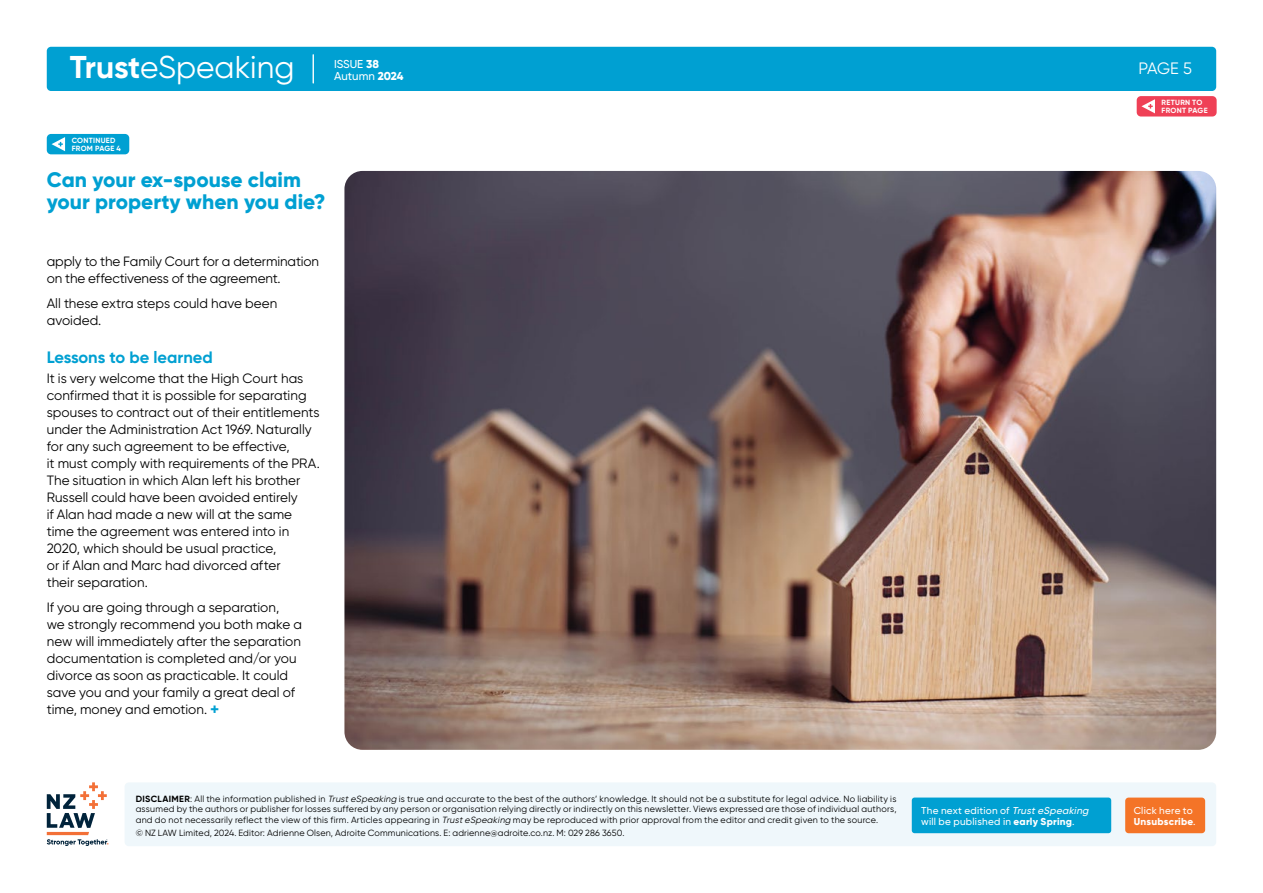
<style>
.page{position:relative;width:1263px;height:893px;background:#fff}
.page>*{position:absolute;margin:0;border:0;box-sizing:border-box;transform-origin:0 0}
.t1{font:31.5px "Gilroy";color:#fff}
.t2{font:800 21px/22.5px "Gilroy";color:#00a0d2}
.t3{font:700 16.5px "Gilroy";color:#00a0d2}
.t4{font:16.5px "Gilroy";color:#fff}
.t5{font:13.5px/17px "Gilroy";color:#000}
.t6{font:500 11.4px/12.5px "Gilroy";color:#fff}
.t7{font:500 10.05px/10.9px "Gilroy";letter-spacing:.025em;color:#fff}
.t8{font:9px/10.5px "Gilroy";letter-spacing:.015em;color:#000;text-align:justify}
.t9{font:700 7.5px/7.5px "Gilroy";letter-spacing:.035em;color:#fff}
.s1{font-weight:700}
.s2{font-weight:800}
.s3{font-weight:700;font-size:16.5px;color:#00a0d2}
.s4{font-style:italic}
</style>
<div class="page">
<div style="left:47px;top:47px;width:1169px;height:44px;background:#00a0d2;border-radius:4px"></div>
<div style="left:1137px;top:96px;width:79px;height:21px;background:#ef4056;border-radius:4px"></div>
<svg style="left:1141px;top:99px;width:14px;height:14px"></svg>
<svg style="left:313px;top:55px;width:1px;height:28px"></svg>
<div style="left:125px;top:782px;width:1091px;height:64px;background:#eff7fb;border-radius:4px"></div>
<div style="left:912px;top:797px;width:199px;height:36px;background:#00a0d2;border-radius:3px"></div>
<svg style="left:47px;top:782px;width:61px;height:64px"></svg>
<div style="left:1125px;top:798px;width:80px;height:35px;background:#f47427;border-radius:3px"></div>
<img style="left:344px;top:171px;width:872px;height:579px">
<div style="left:47px;top:134px;width:82px;height:20px;background:#00a0d2;border-radius:4px"></div>
<svg style="left:52px;top:137px;width:13px;height:14px"></svg>
<h1 class="t1" style="left:70px;top:48px;width:226px"><span class="s1">Trust</span>eSpeaking</h1>
<p class="t4" style="left:1138px;top:58px;width:55px">PAGE 5</p>
<p class="t9" style="left:1161px;top:99px;width:48px">RETURN TO<br>FRONT PAGE</p>
<p class="t6" style="left:334px;top:57px;width:71px">ISSUE <span class="s2">38<br></span>Autumn <span class="s2">2024</span></p>
<p class="t9" style="left:72px;top:137px;width:51px">CONTINUED<br>FROM PAGE 4</p>
<h2 class="t2" style="left:47px;top:168px;width:280px">Can your ex-spouse claim your property when you die?</h2>
<p class="t5" style="left:47px;top:253px;width:274px">apply to the Family Court for a determination on the effectiveness of the agreement.</p>
<p class="t5" style="left:47px;top:295px;width:232px">All these extra steps could have been avoided.</p>
<p class="t3" style="left:47px;top:347px;width:167px">Lessons to be learned</p>
<p class="t5" style="left:47px;top:370px;width:274px">It is very welcome that the High Court has confirmed that it is possible for separating spouses to contract out of their entitlements under the Administration Act 1969. Naturally for any such agreement to be effective,<br>it must comply with requirements of the PRA.<br>The situation in which Alan left his brother Russell could have been avoided entirely<br>if Alan had made a new will at the same time the agreement was entered into in 2020, which should be usual practice,<br>or if Alan and Marc had divorced after<br>their separation.</p>
<p class="t5" style="left:47px;top:599px;width:257px">If you are going through a separation,<br>we strongly recommend you both make a new will immediately after the separation documentation is completed and/or you divorce as soon as practicable. It could save you and your family a great deal of time, money and emotion. <span class="s3">+</span></p>
<p class="t8" style="left:136px;top:793px;width:762px"><span class="s1">DISCLAIMER</span>: All the information published in <span class="s4">TrusteSpeaking</span> is true and accurate to the best of the authors’ knowledge. It should not be a substitute for legal advice. No liability is assumed by the authors or publisher for losses suffered by any person or organisation relying directly or indirectly on this newsletter. Views expressed are those of individual authors, and do not necessarily reflect the view of this firm. Articles appearing in <span class="s4">TrusteSpeaking</span> may be reproduced with prior approval from the editor and credit given to the source.</p>
<p class="t8" style="left:136px;top:828px;width:490px">© NZ LAW Limited, 2024. Editor: Adrienne Olsen, Adroite Communications. E: adrienne@adroite.co.nz. M: 029 286 3650.</p>
<p class="t7" style="left:921px;top:804px;width:171px">The next edition of <span class="s4">TrusteSpeaking </span>will be published in <span class="s2">early Spring</span>.</p>
<p class="t7" style="left:1134px;top:804px;width:64px">Click here to<br><span class="s2">Unsubscribe</span>.</p>
</div>
